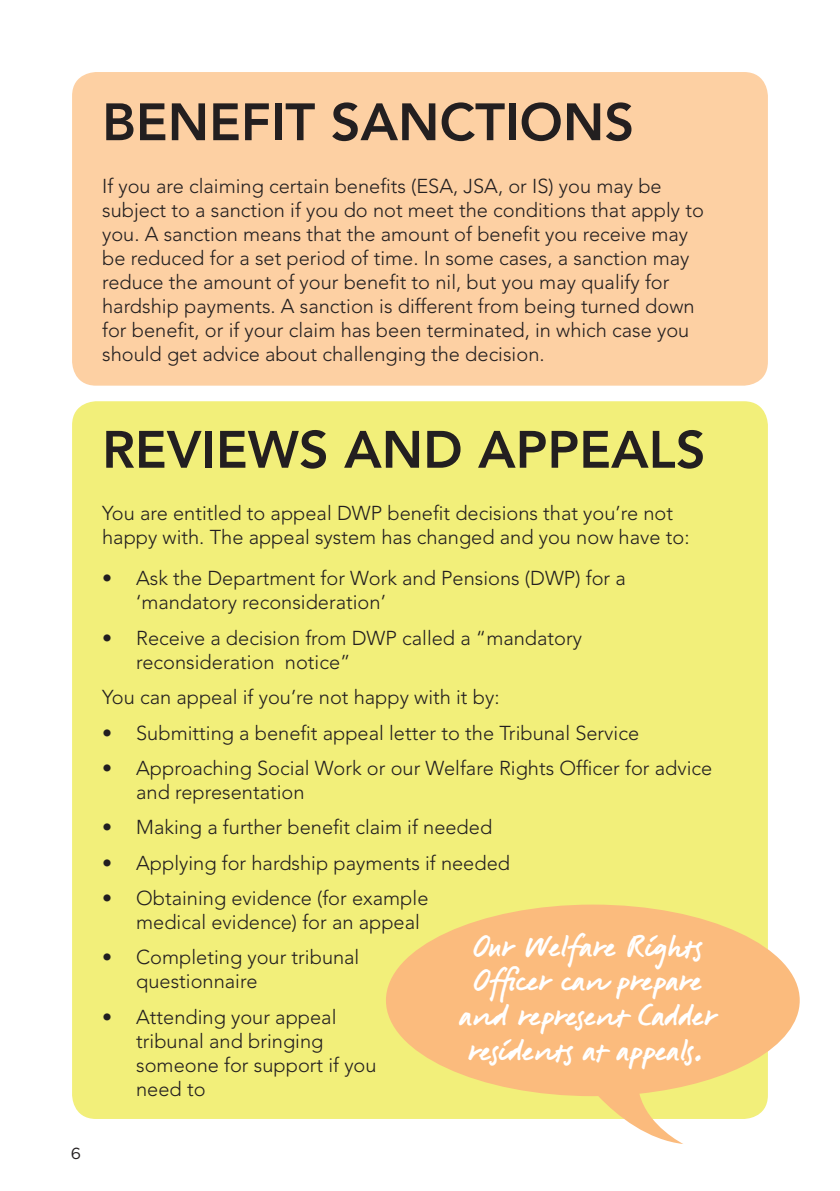
<style>
.page{position:relative;width:840px;height:1191px;background:#fff}
.page>*{position:absolute;margin:0;border:0;box-sizing:border-box;transform-origin:0 0}
.body_copy_use{font:800 52px "Avenir";color:#231f20}
.body_copy_use-2{font:31.2px/34.8px "Signature";color:#fff;text-align:center}
.body_copy_use-3{font:300 20px/24px "Avenir";color:#231f20}
.t1{font:16px "Gotham";color:#231f20}
</style>
<div class="page">
<div style="left:72px;top:401px;width:695px;height:718px;background:#f2ef7a;border-radius:24px"></div>
<div style="left:72px;top:72px;width:695px;height:314px;background:#fdd0a3;border-radius:24px"></div>
<svg style="left:386px;top:904px;width:413px;height:240px;fill:#fbbb7d"></svg>
<p class="body_copy_use" style="left:102px;top:91px;width:533px">BENEFIT SANCTIONS</p>
<p class="body_copy_use-3" style="left:102px;top:174px;width:603px">If you are claiming certain benefits (ESA, JSA, or IS) you may be subject to a sanction if you do not meet the conditions that apply to you. A sanction means that the amount of benefit you receive may be reduced for a set period of time. In some cases, a sanction may reduce the amount of your benefit to nil, but you may qualify for hardship payments. A sanction is different from being turned down for benefit, or if your claim has been terminated, in which case you should get advice about challenging the decision.</p>
<p class="t1" style="left:71px;top:1144px;width:12px">6</p>
<p class="body_copy_use" style="left:102px;top:419px;width:604px">REVIEWS AND APPEALS</p>
<p class="body_copy_use-3" style="left:102px;top:501px;width:588px">You are entitled to appeal DWP benefit decisions that you’re not happy with. The appeal system has changed and you now have to:</p>
<p class="body_copy_use-3" style="left:136px;top:566px;width:491px;text-indent:-34px">• Ask the Department for Work and Pensions (DWP) for a ‘mandatory reconsideration’</p>
<p class="body_copy_use-3" style="left:136px;top:626px;width:447px;text-indent:-34px">• Receive a decision from DWP called a “mandatory reconsideration notice”</p>
<p class="body_copy_use-3" style="left:102px;top:685px;width:398px">You can appeal if you’re not happy with it by:</p>
<p class="body_copy_use-3" style="left:102px;top:720px;width:538px">• Submitting a benefit appeal letter to the Tribunal Service</p>
<p class="body_copy_use-3" style="left:136px;top:756px;width:577px;text-indent:-34px">• Approaching Social Work or our Welfare Rights Officer for advice and representation</p>
<p class="body_copy_use-3" style="left:102px;top:815px;width:391px">• Making a further benefit claim if needed</p>
<p class="body_copy_use-3" style="left:102px;top:850px;width:409px">• Applying for hardship payments if needed</p>
<p class="body_copy_use-3" style="left:136px;top:886px;width:293px;text-indent:-34px">• Obtaining evidence (for example medical evidence) for an appeal</p>
<p class="body_copy_use-3" style="left:136px;top:945px;width:225px;text-indent:-34px">• Completing your tribunal questionnaire</p>
<p class="body_copy_use-3" style="left:136px;top:1004px;width:242px;text-indent:-34px">• Attending your appeal tribunal and bringing someone for support if you need to</p>
<p class="body_copy_use-2" style="left:459px;top:926px;width:257px">Our Welfare Rights<br>Officer can prepare and represent Cadder residents at appeals.</p>
</div>
